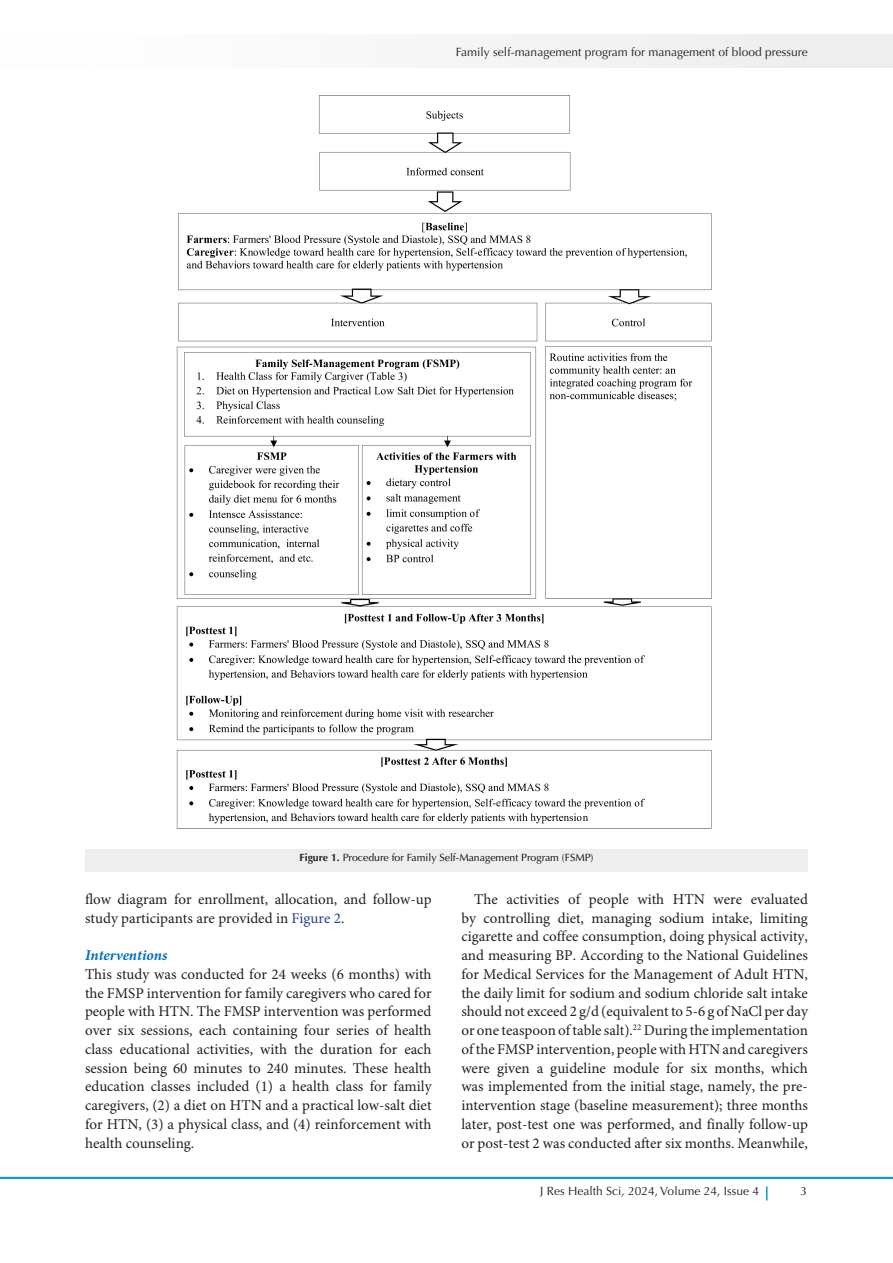
<style>
.page{position:relative;width:893px;height:1263px;background:#fff}
.page>*{position:absolute;margin:0;border:0;box-sizing:border-box;transform-origin:0 0}
.List_Paragraph_Body{font:15px/18.8px "Minion Pro";color:#231f20;text-align:justify}
.heading_1{font:italic 700 15px "Minion Pro";color:#0070c0}
.t1{font:12px "Optima LT Std";color:#231f20}
.t2{font:10.5px "Optima LT Std";color:#040503}
.s1{font-weight:700;color:#231f20}
.s2{color:#253f8e}
</style>
<div class="page">
<hr style="left:0;top:1177px;width:893px;height:2px;background:#0099e5">
<div style="left:0;top:35px;width:892px;height:33px;background:#f6f6f6"></div>
<svg style="left:766px;top:1186px;width:1px;height:14px"></svg>
<div style="left:85px;top:849px;width:723px;height:23px;background:#eee"></div>
<img style="left:176px;top:95px;width:536px;height:734px">
<p class="t1" style="left:456px;top:45px;width:353px">Family self-management program for management of blood pressure</p>
<p class="t2" style="left:299px;top:852px;width:295px"><span class="s1">Figure 1.</span> Procedure for Family Self-Management Program (FSMP)</p>
<p class="List_Paragraph_Body" style="left:85px;top:890px;width:348px">flow diagram for enrollment, allocation, and follow-up study participants are provided in <span class="s2">Figure 2</span>.</p>
<p class="heading_1" style="left:85px;top:945px;width:84px">Interventions</p>
<p class="List_Paragraph_Body" style="left:85px;top:965px;width:348px">This study was conducted for 24 weeks (6 months) with the FMSP intervention for family caregivers who cared for people with HTN. The FMSP intervention was performed over six sessions, each containing four series of health class educational activities, with the duration for each session being 60 minutes to 240 minutes. These health education classes included (1) a health class for family caregivers, (2) a diet on HTN and a practical low-salt diet for HTN, (3) a physical class, and (4) reinforcement with health counseling.</p>
<p class="List_Paragraph_Body" style="left:461px;top:890px;width:348px;text-indent:13px">The activities of people with HTN were evaluated by controlling diet, managing sodium intake, limiting cigarette and coffee consumption, doing physical activity, and measuring BP. According to the National Guidelines for Medical Services for the Management of Adult HTN, the daily limit for sodium and sodium chloride salt intake should not exceed 2 g/d (equivalent to 5-6 g of NaCl per day or one teaspoon of table salt).<sup>22</sup> During the implementation of the FMSP intervention, people with HTN and caregivers were given a guideline module for six months, which was implemented from the initial stage, namely, the pre&shy;intervention stage (baseline measurement); three months later, post-test one was performed, and finally follow-up or post-test 2 was conducted after six months. Meanwhile,</p>
<p class="t1" style="left:540px;top:1184px;width:221px">J Res Health Sci, 2024, Volume 24, Issue 4</p>
<p class="t1" style="left:800px;top:1184px;width:8px">3</p>
</div>
